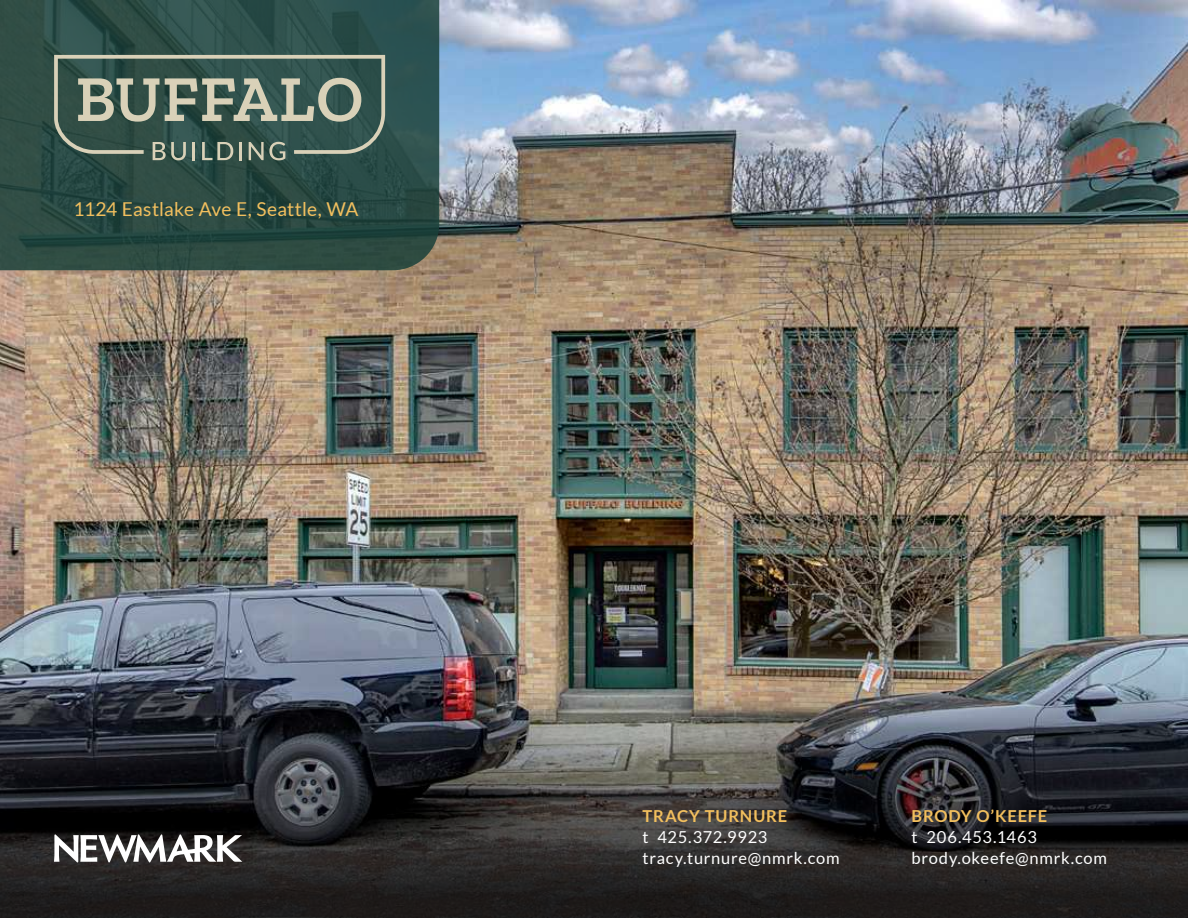
<style>
.page{position:relative;width:1188px;height:918px;background:#fff}
.page>*{position:absolute;margin:0;border:0;box-sizing:border-box;transform-origin:0 0}
.t1{font:19.05px "Lato";letter-spacing:.01em;color:#f2bf5e}
.t2{font:16.5px/21px "Lato";letter-spacing:.045em;color:#fff}
.t3{font:700 16.5px "Lato";letter-spacing:.045em;color:#f2bf5e}
</style>
<div class="page">
<img style="left:0;top:0;width:1188px;height:690px">
<svg style="left:0;top:690px;width:1188px;height:228px;background:#343335"></svg>
<svg style="left:0;top:0;width:439px;height:270px;background:#2c4b45"></svg>
<svg style="left:54px;top:55px;width:331px;height:105px;background:#586e63"></svg>
<svg style="left:54px;top:834px;width:188px;height:28px"></svg>
<p class="t1" style="left:74px;top:199px;width:286px">1124 Eastlake Ave E, Seattle, WA</p>
<p class="t3" style="left:643px;top:806px;width:146px">TRACY TURNURE</p>
<p class="t2" style="left:643px;top:826px;width:198px">t 425.372.9923 tracy.turnure@nmrk.com</p>
<p class="t3" style="left:912px;top:806px;width:137px">BRODY O’KEEFE</p>
<p class="t2" style="left:912px;top:826px;width:197px">t 206.453.1463 brody.okeefe@nmrk.com</p>
</div>
